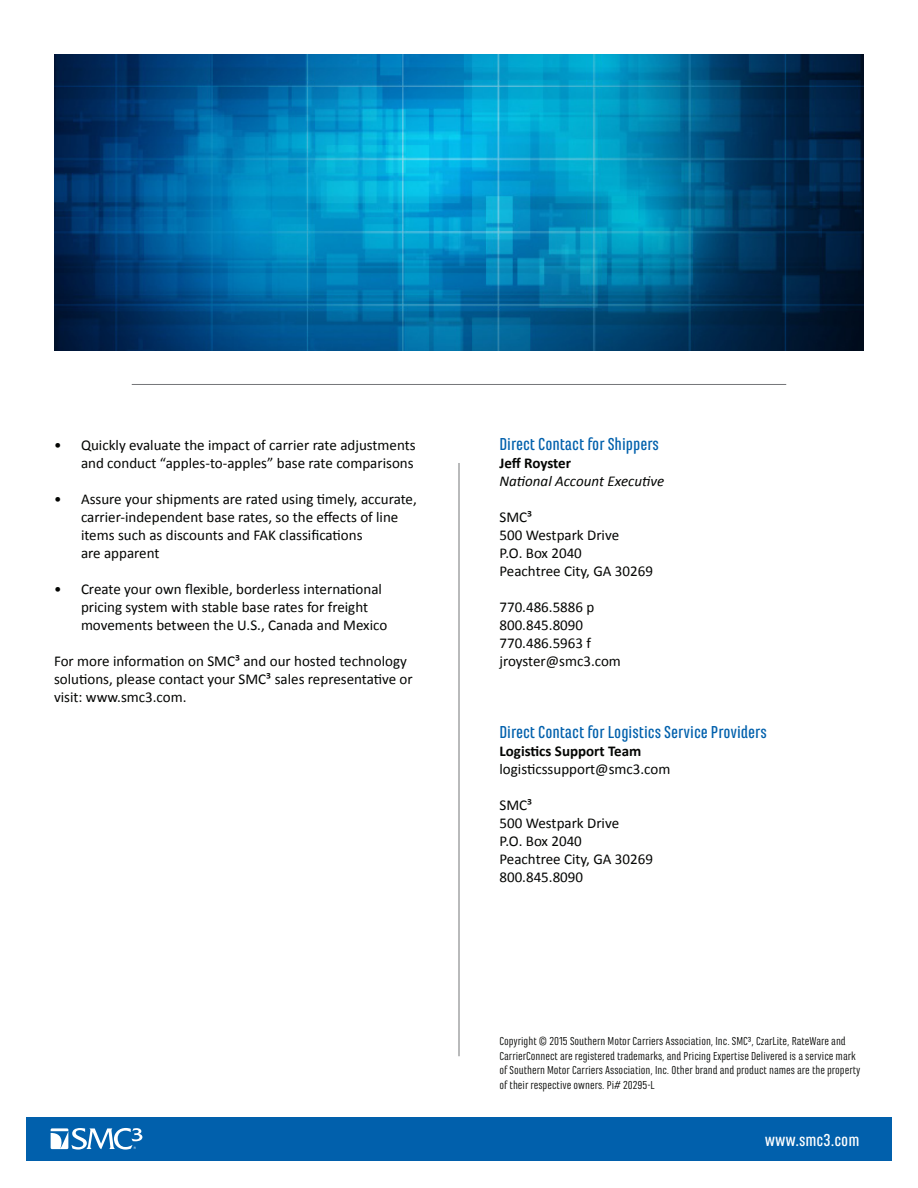
<style>
.page{position:relative;width:918px;height:1188px;background:#fff}
.page>*{position:absolute;margin:0;border:0;box-sizing:border-box;transform-origin:0 0}
.t1{font:500 18px "Marianina FY";color:#0160ac}
.t2{font:500 18px "Marianina FY";color:#fff}
.t3{font:15px/18px "Calibri";color:#040503}
.t4{font:700 15px "Calibri";color:#040503}
.t5{font:italic 15px "Calibri";color:#040503}
.t6{font:12px/14.4px "Marianina FY";color:#040503}
</style>
<div class="page">
<hr style="left:132px;top:384px;width:654px;height:1px;background:#757679">
<hr style="left:459px;top:463px;width:1px;height:593px;background:#757679">
<div style="left:26px;top:1118px;width:866px;height:43px;background:#0160ac"></div>
<svg style="left:51px;top:1128px;width:91px;height:22px"></svg>
<img style="left:54px;top:54px;width:810px;height:296px">
<p class="t3" style="left:54px;top:436px;width:363px;text-align:right">• Quickly evaluate the impact of carrier rate adjustments and conduct “apples-to-apples” base rate comparisons</p>
<p class="t3" style="left:81px;top:490px;width:337px;text-indent:-27px">• Assure your shipments are rated using timely, accurate, carrier-independent base rates, so the effects of line items such as discounts and FAK classifications<br>are apparent</p>
<p class="t3" style="left:81px;top:580px;width:308px;text-indent:-27px">• Create your own flexible, borderless international pricing system with stable base rates for freight movements between the U.S., Canada and Mexico</p>
<p class="t3" style="left:54px;top:652px;width:360px">For more information on SMC³ and our hosted technology solutions, please contact your SMC³ sales representative or visit: www.smc3.com.</p>
<p class="t1" style="left:500px;top:434px;width:161px">Direct Contact for Shippers</p>
<p class="t4" style="left:500px;top:453px;width:73px">Jeff Royster</p>
<p class="t5" style="left:500px;top:471px;width:166px">National Account Executive</p>
<p class="t3" style="left:500px;top:508px;width:34px">SMC³</p>
<p class="t3" style="left:500px;top:526px;width:121px">500 Westpark Drive</p>
<p class="t3" style="left:500px;top:544px;width:84px">P.O. Box 2040</p>
<p class="t3" style="left:500px;top:562px;width:155px">Peachtree City, GA 30269</p>
<p class="t3" style="left:500px;top:598px;width:96px">770.486.5886 p</p>
<p class="t3" style="left:500px;top:616px;width:85px">800.845.8090</p>
<p class="t3" style="left:500px;top:634px;width:93px">770.486.5963 f</p>
<p class="t3" style="left:500px;top:652px;width:123px">jroyster@smc3.com</p>
<p class="t1" style="left:500px;top:722px;width:269px">Direct Contact for Logistics Service Providers</p>
<p class="t4" style="left:500px;top:741px;width:143px">Logistics Support Team</p>
<p class="t3" style="left:500px;top:760px;width:172px">logisticssupport@smc3.com</p>
<p class="t3" style="left:500px;top:796px;width:34px">SMC³</p>
<p class="t3" style="left:500px;top:814px;width:121px">500 Westpark Drive</p>
<p class="t3" style="left:500px;top:832px;width:84px">P.O. Box 2040</p>
<p class="t3" style="left:500px;top:850px;width:155px">Peachtree City, GA 30269</p>
<p class="t3" style="left:500px;top:868px;width:85px">800.845.8090</p>
<p class="t6" style="left:500px;top:1034px;width:362px">Copyright © 2015 Southern Motor Carriers Association, Inc. SMC³, CzarLite, RateWare and CarrierConnect are registered trademarks, and Pricing Expertise Delivered is a service mark of Southern Motor Carriers Association, Inc. Other brand and product names are the property of their respective owners. Pi# 20295-L</p>
<p class="t2" style="left:765px;top:1130px;width:96px">www.smc3.com</p>
</div>
